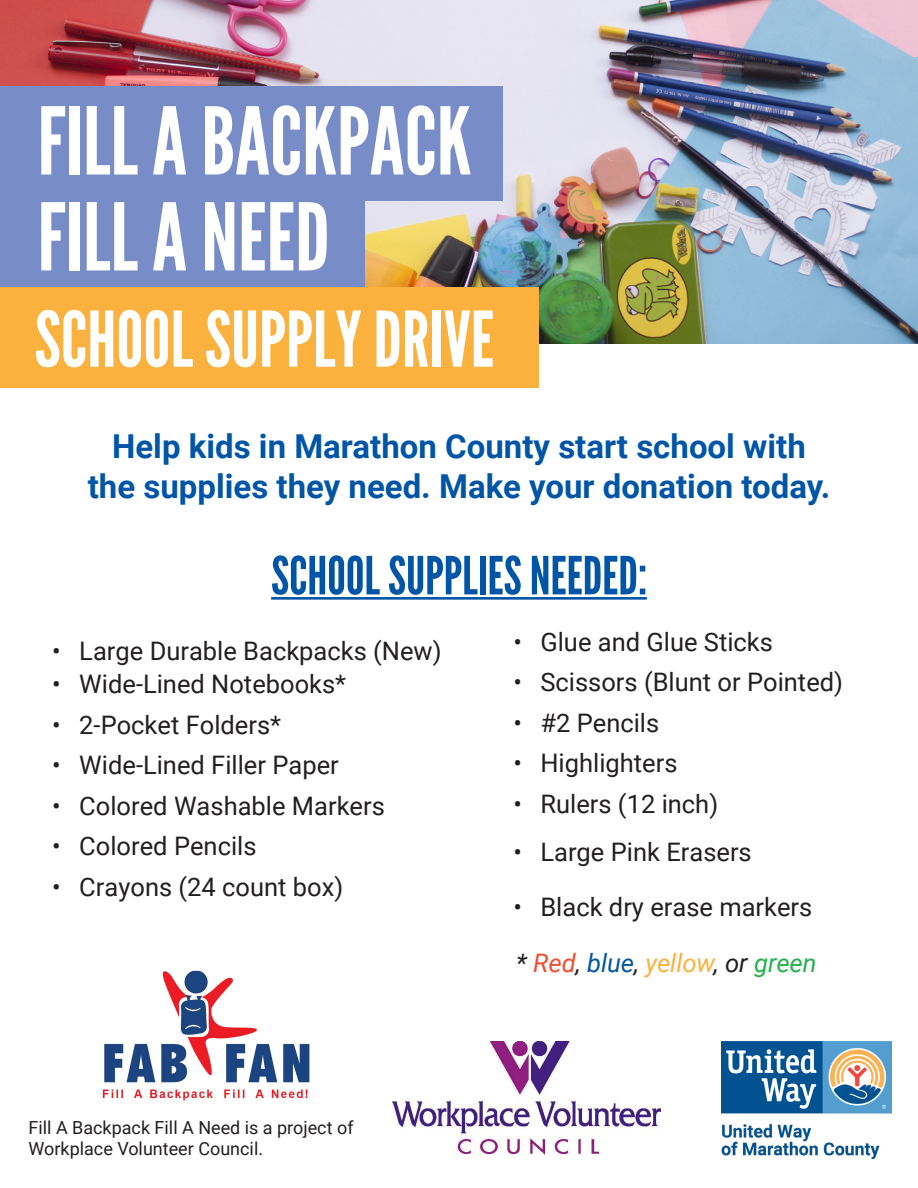
<style>
.page{position:relative;width:918px;height:1188px;background:#fff}
.page>*{position:absolute;margin:0;border:0;box-sizing:border-box;transform-origin:0 0}
.t1{font:93px "League Gothic";color:#fff}
.t2{font:76.5px "League Gothic";color:#fff}
.t3{font:52.5px "League Gothic";color:#0155a7}
.t4{font:700 33px "Roboto";color:#0155a7}
.t5{font:25.5px "Roboto";color:#231f20}
.t6{font:italic 25.5px "Roboto";color:#231f20}
.t7{font:18px/21.6px "Roboto";color:#231f20}
.s1{color:#ef4d30}
.s2{color:#0155a7}
.s3{color:#fbb13d}
.s4{color:#24b04b}
</style>
<div class="page">
<img style="left:0;top:0;width:918px;height:343px">
<div style="left:0;top:86px;width:502px;height:115px;background:#788dc7"></div>
<div style="left:0;top:192px;width:364px;height:99px;background:#788dc7"></div>
<img style="left:392px;top:1041px;width:269px;height:114px">
<div style="left:1px;top:288px;width:538px;height:100px;background:#fbb13d"></div>
<hr style="left:271px;top:597px;width:376px;height:3px;background:#0155a7">
<img style="left:721px;top:1041px;width:170px;height:119px">
<img style="left:102px;top:970px;width:208px;height:131px">
<p class="t1" style="left:38px;top:88px;width:436px">FILL A BACKPACK</p>
<p class="t1" style="left:38px;top:184px;width:294px">FILL A NEED</p>
<p class="t2" style="left:35px;top:296px;width:461px">SCHOOL SUPPLY DRIVE</p>
<p class="t4" style="left:112px;top:423px;width:695px">Help kids in Marathon County start school with</p>
<p class="t4" style="left:88px;top:463px;width:744px">the supplies they need. Make your donation today.</p>
<p class="t3" style="left:271px;top:546px;width:378px">SCHOOL SUPPLIES NEEDED:</p>
<p class="t5" style="left:52px;top:633px;width:391px">• Large Durable Backpacks (New)</p>
<p class="t5" style="left:52px;top:666px;width:295px">• Wide-Lined Notebooks*</p>
<p class="t5" style="left:52px;top:707px;width:230px">• 2-Pocket Folders*</p>
<p class="t5" style="left:52px;top:747px;width:288px">• Wide-Lined Filler Paper</p>
<p class="t5" style="left:52px;top:788px;width:334px">• Colored Washable Markers</p>
<p class="t5" style="left:52px;top:828px;width:206px">• Colored Pencils</p>
<p class="t5" style="left:52px;top:869px;width:292px">• Crayons (24 count box)</p>
<p class="t7" style="left:28px;top:1116px;width:327px">Fill A Backpack Fill A Need is a project of<br>Workplace Volunteer Council.</p>
<p class="t5" style="left:513px;top:624px;width:261px">• Glue and Glue Sticks</p>
<p class="t5" style="left:513px;top:664px;width:331px">• Scissors (Blunt or Pointed)</p>
<p class="t5" style="left:513px;top:705px;width:147px">• #2 Pencils</p>
<p class="t5" style="left:513px;top:745px;width:166px">• Highlighters</p>
<p class="t5" style="left:513px;top:786px;width:206px">• Rulers (12 inch)</p>
<p class="t5" style="left:513px;top:834px;width:240px">• Large Pink Erasers</p>
<p class="t5" style="left:513px;top:889px;width:300px">• Black dry erase markers</p>
<p class="t6" style="left:516px;top:945px;width:302px">* <span class="s1">Red</span>, <span class="s2">blue</span>, <span class="s3">yellow</span>, or <span class="s4">green</span></p>
</div>
